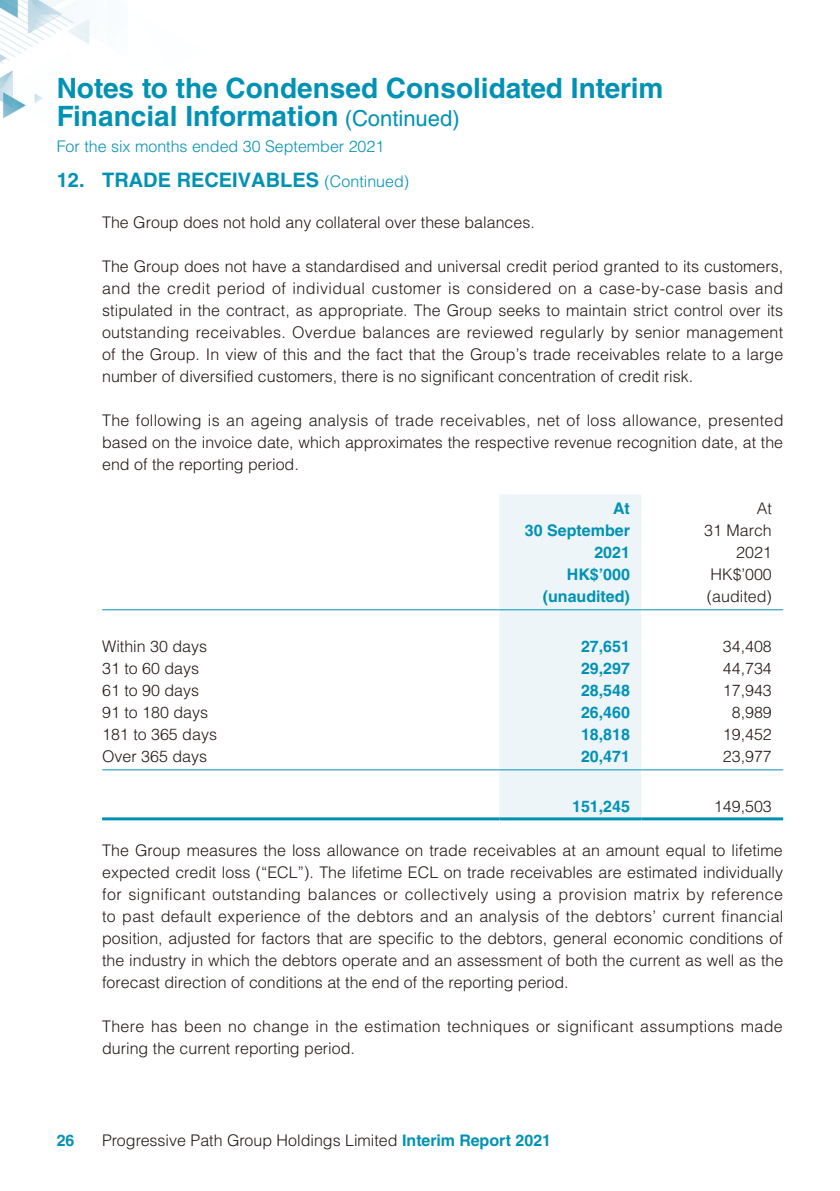
<style>
.page{position:relative;width:840px;height:1191px;background:#fff}
.page>*{position:absolute;margin:0;border:0;box-sizing:border-box;transform-origin:0 0}
.t1{font:700 28px/28px "Helvetica LT Std";color:#0092b4}
.t2{font:700 20px "Helvetica LT Std";color:#0092b4}
.t3{font:300 16px/22px "Helvetica LT Std";color:#231916;text-align:justify}
.t4{font:300 16px/22px "Helvetica LT Std";letter-spacing:.02em;color:#231916}
.t5{font:700 16px/22px "Helvetica LT Std";color:#0092b4;text-align:right}
.t6{font:300 16px "Helvetica LT Std";color:#0092b4}
.s1{font-weight:400;font-size:22px}
.s2{font-weight:300;font-size:16px}
.s3{font-weight:700;color:#0092b4}
</style>
<div class="page">
<img style="left:0;top:0;width:784px;height:821px">
<div style="left:499px;top:494px;width:142px;height:323px;background:#edf5f9"></div>
<hr style="left:102px;top:609px;width:397px;height:1px;background:#0092b4">
<hr style="left:499px;top:609px;width:142px;height:1px;background:#0092b4">
<hr style="left:641px;top:609px;width:141px;height:1px;background:#0092b4">
<hr style="left:102px;top:769px;width:397px;height:1px;background:#0092b4">
<hr style="left:499px;top:769px;width:142px;height:1px;background:#0092b4">
<hr style="left:641px;top:769px;width:141px;height:1px;background:#0092b4">
<hr style="left:102px;top:817px;width:397px;height:3px;background:#0092b4">
<hr style="left:499px;top:817px;width:142px;height:3px;background:#0092b4">
<hr style="left:641px;top:817px;width:141px;height:3px;background:#0092b4">
<h1 class="t1" style="left:57px;top:74px;width:608px">Notes to the Condensed Consolidated Interim<br>Financial Information <span class="s1">(Continued)</span></h1>
<p class="t6" style="left:57px;top:136px;width:329px">For the six months ended 30 September 2021</p>
<p class="t2" style="left:57px;top:168px;width:354px">12. TRADE RECEIVABLES <span class="s2">(Continued)</span></p>
<p class="t3" style="left:102px;top:211px;width:434px">The Group does not hold any collateral over these balances.</p>
<p class="t3" style="left:102px;top:255px;width:682px">The Group does not have a standardised and universal credit period granted to its customers, and the credit period of individual customer is considered on a case-by-case basis and stipulated in the contract, as appropriate. The Group seeks to maintain strict control over its outstanding receivables. Overdue balances are reviewed regularly by senior management of the Group. In view of this and the fact that the Group’s trade receivables relate to a large number of diversified customers, there is no significant concentration of credit risk.</p>
<p class="t3" style="left:102px;top:409px;width:682px">The following is an ageing analysis of trade receivables, net of loss allowance, presented based on the invoice date, which approximates the respective revenue recognition date, at the end of the reporting period.</p>
<p class="t5" style="left:524px;top:497px;width:106px">At<br>30 September<br>2021</p>
<p class="t3" style="left:703px;top:497px;width:69px;text-align:right">At<br>31 March<br>2021</p>
<p class="t5" style="left:566px;top:563px;width:65px">HK$’000</p>
<p class="t3" style="left:710px;top:563px;width:63px">HK$’000</p>
<p class="t5" style="left:542px;top:585px;width:89px">(unaudited)</p>
<p class="t3" style="left:706px;top:585px;width:66px">(audited)</p>
<p class="t3" style="left:102px;top:635px;width:106px">Within 30 days</p>
<p class="t5" style="left:580px;top:635px;width:50px">27,651</p>
<p class="t3" style="left:722px;top:635px;width:50px">34,408</p>
<p class="t3" style="left:102px;top:657px;width:98px">31 to 60 days</p>
<p class="t5" style="left:580px;top:657px;width:50px">29,297</p>
<p class="t3" style="left:722px;top:657px;width:50px">44,734</p>
<p class="t3" style="left:102px;top:679px;width:98px">61 to 90 days</p>
<p class="t5" style="left:580px;top:679px;width:50px">28,548</p>
<p class="t3" style="left:722px;top:679px;width:50px">17,943</p>
<p class="t3" style="left:102px;top:701px;width:107px">91 to 180 days</p>
<p class="t5" style="left:580px;top:701px;width:50px">26,460</p>
<p class="t3" style="left:731px;top:701px;width:42px">8,989</p>
<p class="t3" style="left:102px;top:723px;width:116px">181 to 365 days</p>
<p class="t5" style="left:580px;top:723px;width:50px">18,818</p>
<p class="t3" style="left:722px;top:723px;width:50px">19,452</p>
<p class="t3" style="left:102px;top:745px;width:106px">Over 365 days</p>
<p class="t5" style="left:580px;top:745px;width:50px">20,471</p>
<p class="t3" style="left:722px;top:745px;width:50px">23,977</p>
<p class="t5" style="left:571px;top:795px;width:59px">151,245</p>
<p class="t3" style="left:713px;top:795px;width:59px">149,503</p>
<p class="t3" style="left:102px;top:839px;width:682px">The Group measures the loss allowance on trade receivables at an amount equal to lifetime expected credit loss (“ECL”). The lifetime ECL on trade receivables are estimated individually for significant outstanding balances or collectively using a provision matrix by reference to past default experience of the debtors and an analysis of the debtors’ current financial position, adjusted for factors that are specific to the debtors, general economic conditions of the industry in which the debtors operate and an assessment of both the current as well as the forecast direction of conditions at the end of the reporting period.</p>
<p class="t4" style="left:102px;top:1015px;width:681px">There has been no change in the estimation techniques or significant assumptions made during the current reporting period.</p>
<p class="t5" style="left:57px;top:1128px;width:19px">26</p>
<p class="t3" style="left:102px;top:1128px;width:450px">Progressive Path Group Holdings Limited <span class="s3">Interim Report 2021</span></p>
</div>
